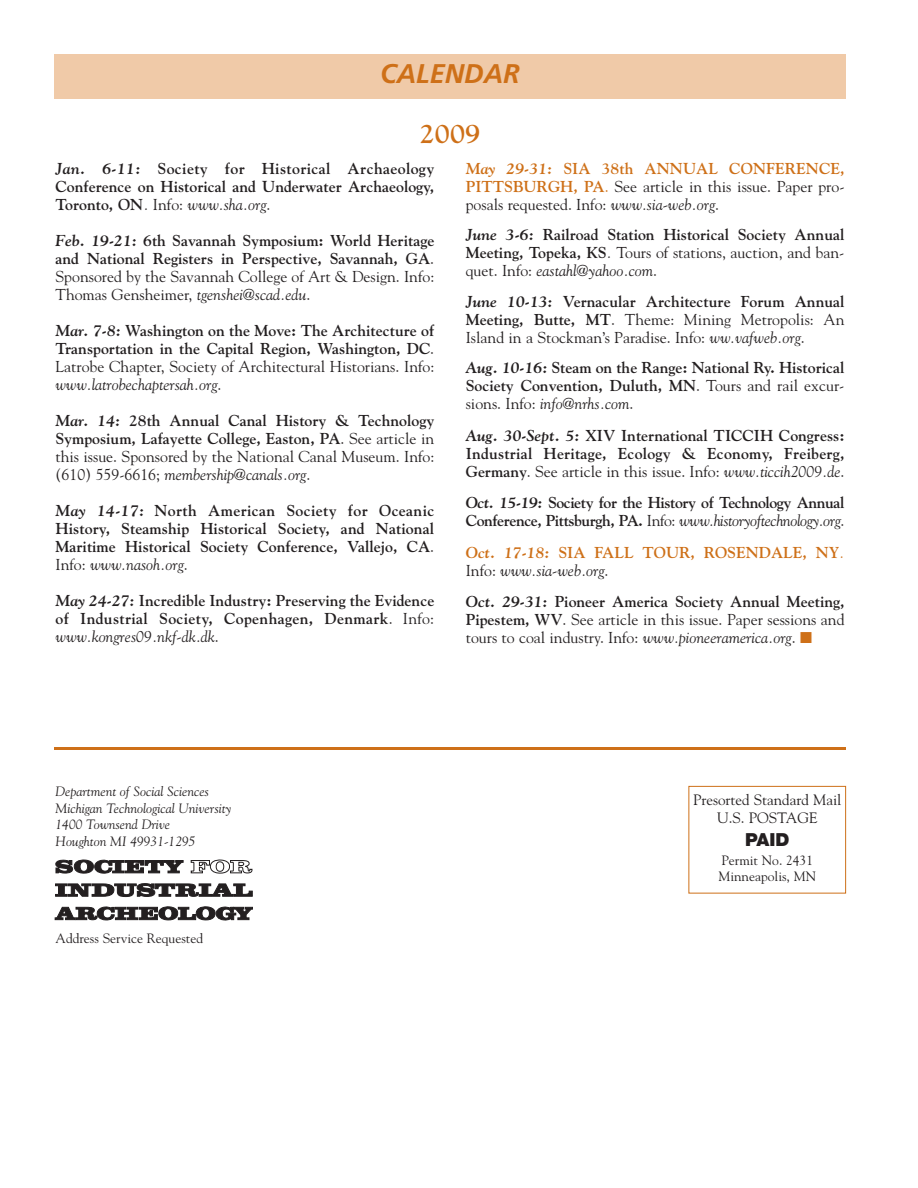
<style>
.page{position:relative;width:918px;height:1188px;background:#fff}
.page>*{position:absolute;margin:0;border:0;box-sizing:border-box;transform-origin:0 0}
.t1{font:italic 700 27px "Frutiger LT Std";color:#ce7018}
.t2{font:700 27px "Goudy Std";color:#ce7018}
.t3{font:900 18px "Helvetica Neue LT Std";color:#231f20}
.t4{font:700 15.75px/18px "Goudy Std";color:#231f20;text-align:justify}
.t5{font:15.75px/18px "Goudy Std";color:#231f20;text-align:justify}
.t6{font:700 15.75px/18px "Goudy Std";letter-spacing:-.03em;color:#231f20}
.t7{font:700 15.75px/18px "Goudy Std";color:#ce7018}
.t8{font:15px/18px "Goudy Std";color:#231f20;text-align:center}
.t9{font:italic 13.5px/16.5px "Goudy Std";color:#231f20}
.t10{font:13.5px/16.2px "Goudy Std";color:#231f20}
.s1{font-style:italic}
.s2{font-weight:400;font-style:italic}
.s3{font-weight:400}
.s4{font-weight:700;font-style:italic}
.s5{font-weight:700}
.s6{font-weight:700;font-style:italic;color:#ce7018}
.s7{font-weight:700;color:#ce7018}
.s8{color:#ce7018}
.s9{font-weight:400;color:#231f20}
.s10{font-weight:400;font-style:italic;color:#231f20}
</style>
<div class="page">
<hr style="left:54px;top:747px;width:792px;height:3px;background:#ce7018">
<div style="left:688px;top:786px;width:158px;height:108px;border:1px solid #ce7018"></div>
<div style="left:54px;top:54px;width:792px;height:45px;background:#f0caa8"></div>
<svg style="left:55px;top:859px;width:198px;height:62px"></svg>
<h1 class="t1" style="left:380px;top:63px;width:141px">CALENDAR</h1>
<h1 class="t2" style="left:420px;top:118px;width:62px">2009</h1>
<p class="t4" style="left:56px;top:159px;width:380px"><span class="s1">Jan. 6-11:</span> Society for Historical Archaeology Conference on Historical and Underwater Archaeology, Toronto, ON<span class="s2">.</span> <span class="s3">Info:</span> <span class="s2">www.sha.org</span><span class="s3">.</span></p>
<p class="t4" style="left:56px;top:231px;width:380px"><span class="s1">Feb. 19-21:</span> 6th Savannah Symposium: World Heritage and National Registers in Perspective, Savannah, GA<span class="s3">.<br>Sponsored by the Savannah College of Art &amp; Design. Info:<br>Thomas Gensheimer,</span> <span class="s2">tgenshei@scad.edu</span><span class="s3">.</span></p>
<p class="t4" style="left:55px;top:321px;width:380px"><span class="s1">Mar. 7-8:</span> Washington on the Move: The Architecture of Transportation in the Capital Region, Washington, DC<span class="s3">.<br>Latrobe Chapter, Society of Architectural Historians. Info: </span><span class="s2">www.latrobechaptersah.org</span><span class="s3">.</span></p>
<p class="t5" style="left:55px;top:411px;width:380px"><span class="s4">Mar. 14:</span> <span class="s5">28th Annual Canal History &amp; Technology Symposium, Lafayette College, Easton, PA</span>. See article in this issue. Sponsored by the National Canal Museum. Info: (610) 559-6616; <span class="s1">membership@canals.org</span>.</p>
<p class="t4" style="left:56px;top:501px;width:380px"><span class="s1">May 14-17:</span> North American Society for Oceanic History, Steamship Historical Society, and National Maritime Historical Society Conference, Vallejo, CA<span class="s3">.<br>Info:</span> <span class="s2">www.nasoh.org</span><span class="s3">.</span></p>
<p class="t4" style="left:55px;top:591px;width:380px"><span class="s1">May 24-27:</span> Incredible Industry: Preserving the Evidence of Industrial Society, Copenhagen, Denmark<span class="s3">. Info: </span><span class="s2">www.kongres09.nkf-dk.dk</span><span class="s3">.</span></p>
<p class="t5" style="left:466px;top:159px;width:380px"><span class="s6">May 29-31:</span> <span class="s7">SIA 38th ANNUAL CONFERENCE, PITTSBURGH, PA</span><span class="s8">.</span> See article in this issue. Paper pro&shy;posals requested. Info: <span class="s1">www.sia-web.org</span>.</p>
<p class="t4" style="left:466px;top:225px;width:380px"><span class="s1">June 3-6:</span> Railroad Station Historical Society Annual Meeting, Topeka, KS<span class="s2">.</span> <span class="s3">Tours of stations, auction, and ban&shy;quet. Info:</span> <span class="s2">eastahl@yahoo.com</span><span class="s3">.</span></p>
<p class="t5" style="left:466px;top:293px;width:380px"><span class="s4">June 10-13:</span> <span class="s5">Vernacular Architecture Forum Annual Meeting, Butte, MT</span>. Theme: Mining Metropolis: An Island in a Stockman’s Paradise. Info: <span class="s1">ww.vafweb.org</span>.</p>
<p class="t4" style="left:466px;top:359px;width:380px"><span class="s1">Aug. 10-16:</span> Steam on the Range: National Ry. Historical Society Convention, Duluth, MN<span class="s3">. Tours and rail excur&shy;sions. Info:</span> <span class="s2">info@nrhs.com</span><span class="s3">.</span></p>
<p class="t4" style="left:466px;top:426px;width:380px"><span class="s1">Aug. 30-Sept. 5:</span> XIV International TICCIH Congress:<br>Industrial Heritage, Ecology &amp; Economy, Freiberg, Germany<span class="s3">. See article in this issue. Info:</span> <span class="s2">www.ticcih2009.de</span><span class="s3">.</span></p>
<p class="t6" style="left:466px;top:494px;width:380px"><span class="s1">Oct. 15-19:</span> Society for the History of Technology Annual<br>Conference, Pittsburgh, PA. <span class="s3">Info:</span> <span class="s2">www.historyoftechnology.org</span><span class="s3">.</span></p>
<p class="t7" style="left:466px;top:543px;width:380px"><span class="s1">Oct. 17-18:</span> SIA FALL TOUR, ROSENDALE, NY<span class="s2">.<br></span><span class="s9">Info:</span> <span class="s10">www.sia-web.org</span><span class="s9">.</span></p>
<p class="t5" style="left:466px;top:593px;width:380px"><span class="s4">Oct. 29-31:</span> <span class="s5">Pioneer America Society Annual Meeting, Pipestem, WV</span>. See article in this issue. Paper sessions and tours to coal industry. Info: <span class="s1">www.pioneeramerica.org</span>. <span class="s8">■</span></p>
<p class="t9" style="left:56px;top:783px;width:178px">Department of Social Sciences<br>Michigan Technological University<br>1400 Townsend Drive<br>Houghton MI 49931-1295</p>
<p class="t10" style="left:56px;top:930px;width:149px">Address Service Requested</p>
<p class="t8" style="left:693px;top:791px;width:150px">Presorted Standard Mail<br>U.S. POSTAGE</p>
<p class="t3" style="left:745px;top:833px;width:46px">PAID</p>
<p class="t10" style="left:718px;top:852px;width:99px">Permit No. 2431<br>Minneapolis, MN</p>
</div>
